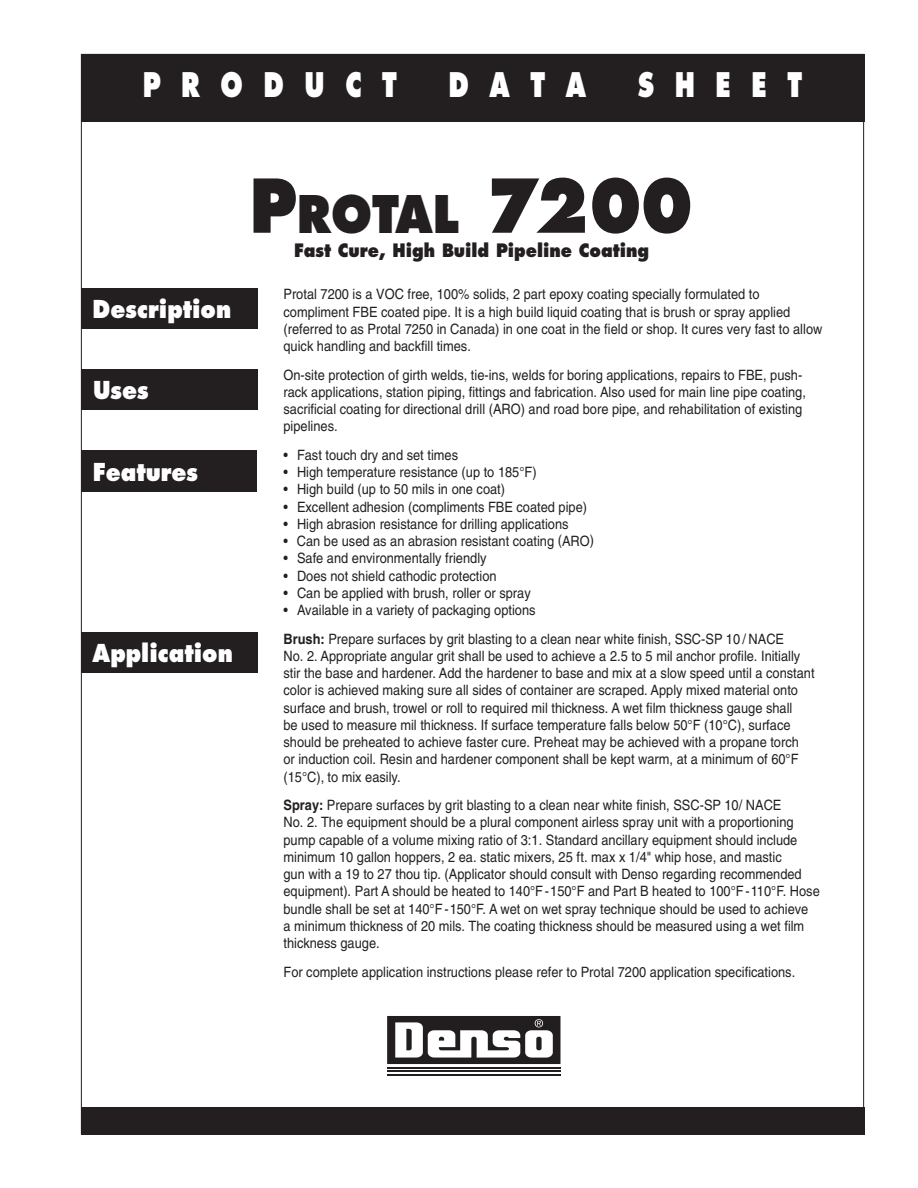
<style>
.page{position:relative;width:918px;height:1188px;background:#fff}
.page>*{position:absolute;margin:0;border:0;box-sizing:border-box;transform-origin:0 0}
.t1{font:800 72px "Futura";color:#231f20;scale:.9 1}
.t2{font:800 50.4px "Futura";color:#231f20;scale:.9 1}
.t3{font:800 33px "Futura";color:#fff;scale:.75 1}
.t4{font:800 24px "Futura";color:#fff;scale:.9 1}
.t5{font:800 18px "Futura";color:#231f20;scale:.9 1}
.t6{font:14.25px/17.2px "Helvetica";color:#231f20;scale:.9 1}
.s1{font-size:72px}
.s2{font-weight:700}
</style>
<div class="page">
<div style="left:81px;top:54px;width:783px;height:68px;background:#231f20"></div>
<div style="left:81px;top:1107px;width:783px;height:27px;background:#231f20"></div>
<hr style="left:387px;top:1067px;width:174px;height:2px;background:#221e1f">
<hr style="left:387px;top:1071px;width:173px;height:1px;background:#221e1f">
<hr style="left:387px;top:1074px;width:174px;height:2px;background:#221e1f">
<svg style="left:387px;top:1016px;width:173px;height:48px"></svg>
<div style="left:81px;top:288px;width:176px;height:40px;background:#231f20"></div>
<div style="left:81px;top:369px;width:176px;height:40px;background:#231f20"></div>
<div style="left:81px;top:450px;width:175px;height:42px;background:#231f20"></div>
<div style="left:81px;top:632px;width:176px;height:41px;background:#231f20"></div>
<h3 class="t3" style="left:143px;top:71px;width:341px">P R O D U C T</h3>
<h3 class="t3" style="left:448px;top:71px;width:185px">D A T A</h3>
<h3 class="t3" style="left:638px;top:71px;width:221px">S H E E T</h3>
<h3 class="t4" style="left:93px;top:298px;width:156px">Description</h3>
<h3 class="t4" style="left:93px;top:379px;width:63px">Uses</h3>
<h3 class="t4" style="left:93px;top:461px;width:119px">Features</h3>
<h3 class="t4" style="left:93px;top:642px;width:157px">Application</h3>
<h2 class="t2" style="left:297px;top:192px;width:443px">ROTAL <span class="s1">7200</span></h2>
<h1 class="t1" style="left:249px;top:174px;width:54px">P</h1>
<p class="t5" style="left:294px;top:242px;width:396px">Fast Cure, High Build Pipeline Coating</p>
<p class="t6" style="left:284px;top:287px;width:600px">Protal 7200 is a VOC free, 100% solids, 2 part epoxy coating specially formulated to compliment FBE coated pipe. It is a high build liquid coating that is brush or spray applied (referred to as Protal 7250 in Canada) in one coat in the field or shop. It cures very fast to allow quick handling and backfill times.</p>
<p class="t6" style="left:284px;top:367px;width:582px">On-site protection of girth welds, tie-ins, welds for boring applications, repairs to FBE, push&shy;rack applications, station piping, fittings and fabrication. Also used for main line pipe coating, sacrificial coating for directional drill (ARO) and road bore pipe, and rehabilitation of existing pipelines.</p>
<p class="t6" style="left:284px;top:448px;width:195px">• Fast touch dry and set times</p>
<p class="t6" style="left:284px;top:465px;width:283px">• High temperature resistance (up to 185°F)</p>
<p class="t6" style="left:284px;top:482px;width:248px">• High build (up to 50 mils in one coat)</p>
<p class="t6" style="left:284px;top:499px;width:339px">• Excellent adhesion (compliments FBE coated pipe)</p>
<p class="t6" style="left:284px;top:517px;width:318px">• High abrasion resistance for drilling applications</p>
<p class="t6" style="left:284px;top:534px;width:347px">• Can be used as an abrasion resistant coating (ARO)</p>
<p class="t6" style="left:284px;top:551px;width:227px">• Safe and environmentally friendly</p>
<p class="t6" style="left:284px;top:568px;width:238px">• Does not shield cathodic protection</p>
<p class="t6" style="left:284px;top:586px;width:276px">• Can be applied with brush, roller or spray</p>
<p class="t6" style="left:284px;top:597px;width:558px;line-height:28.5px">• Available in a variety of packaging options<br><span class="s2">Brush:</span> Prepare surfaces by grit blasting to a clean near white finish, SSC-SP 10 / NACE</p>
<p class="t6" style="left:284px;top:649px;width:592px">No. 2. Appropriate angular grit shall be used to achieve a 2.5 to 5 mil anchor profile. Initially stir the base and hardener. Add the hardener to base and mix at a slow speed until a constant color is achieved making sure all sides of container are scraped. Apply mixed material onto surface and brush, trowel or roll to required mil thickness. A wet film thickness gauge shall<br>be used to measure mil thickness. If surface temperature falls below 50°F (10°C), surface should be preheated to achieve faster cure. Preheat may be achieved with a propane torch<br>or induction coil. Resin and hardener component shall be kept warm, at a minimum of 60°F (15°C), to mix easily.</p>
<p class="t6" style="left:283px;top:798px;width:597px"><span class="s2">Spray:</span> Prepare surfaces by grit blasting to a clean near white finish, SSC-SP 10/ NACE<br>No. 2. The equipment should be a plural component airless spray unit with a proportioning pump capable of a volume mixing ratio of 3:1. Standard ancillary equipment should include minimum 10 gallon hoppers, 2 ea. static mixers, 25 ft. max x 1/4" whip hose, and mastic<br>gun with a 19 to 27 thou tip. (Applicator should consult with Denso regarding recommended equipment). Part A should be heated to 140°F -150°F and Part B heated to 100°F -110°F. Hose bundle shall be set at 140°F -150°F. A wet on wet spray technique should be used to achieve<br>a minimum thickness of 20 mils. The coating thickness should be measured using a wet film thickness gauge.</p>
<p class="t6" style="left:283px;top:964px;width:570px">For complete application instructions please refer to Protal 7200 application specifications.</p>
</div>
